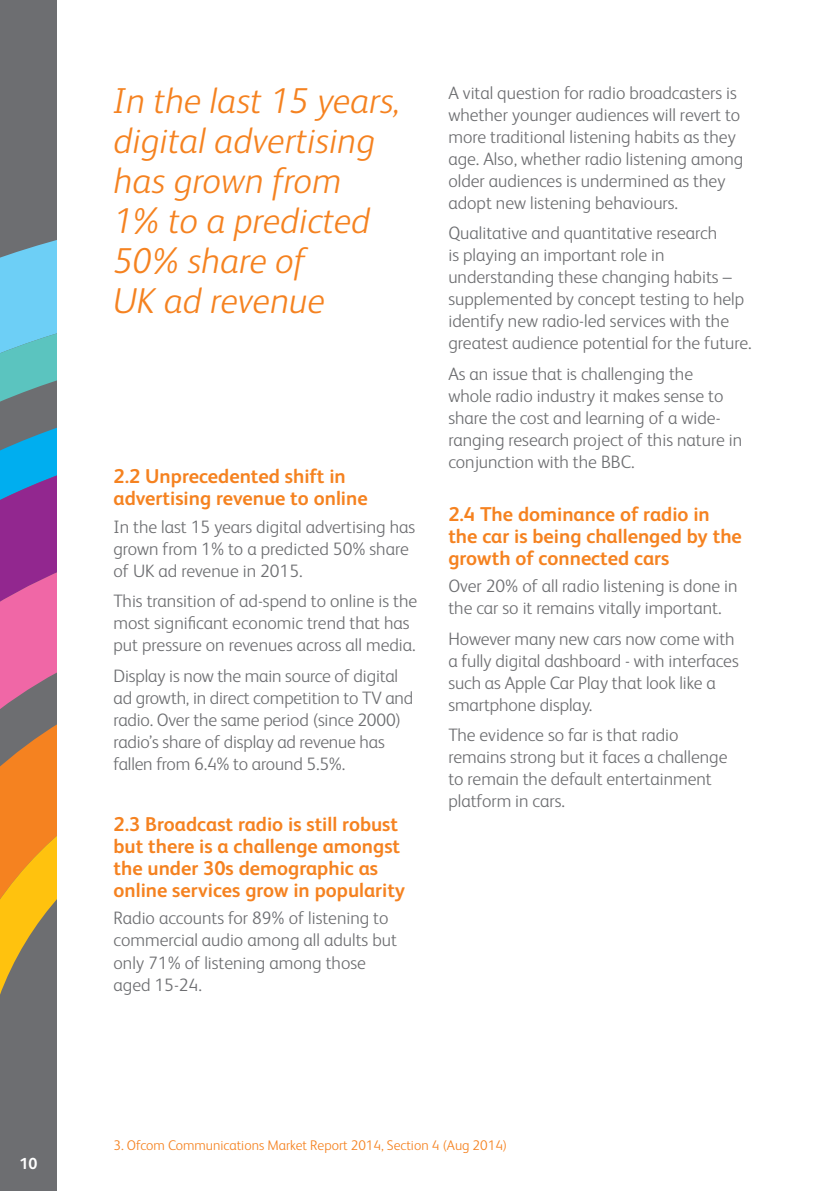
<style>
.page{position:relative;width:840px;height:1191px;background:#fff}
.page>*{position:absolute;margin:0;border:0;box-sizing:border-box;transform-origin:0 0}
.t1{font:italic 300 36px/40px "FS Albert Pro";color:#f58220}
.t2{font:700 20px/22px "FS Albert Pro";color:#f58220}
.t3{font:300 18px/22px "FS Albert Pro";color:#6d6e71}
.t4{font:700 16px "FS Albert Pro";color:#fff}
.t5{font:300 14px "FS Albert Pro";color:#f58220}
</style>
<div class="page">
<div style="left:0;top:0;width:57px;height:1191px;background:#6d6e71"></div>
<svg style="left:0;top:240px;width:57px;height:58px;background:#6dc0e2"></svg>
<svg style="left:0;top:298px;width:57px;height:90px;background:#64c7d8"></svg>
<svg style="left:0;top:388px;width:57px;height:44px"></svg>
<svg style="left:0;top:432px;width:57px;height:90px;background:#4174bf"></svg>
<svg style="left:0;top:522px;width:57px;height:473px"></svg>
<p class="t4" style="left:19px;top:1152px;width:19px">10</p>
<h1 class="t1" style="left:113px;top:78px;width:288px">In the last 15 years, digital advertising has grown from<br>1% to a predicted<br>50% share of<br>UK ad revenue</h1>
<p class="t2" style="left:113px;top:464px;width:255px">2.2 Unprecedented shift in advertising revenue to online</p>
<p class="t3" style="left:113px;top:514px;width:303px">In the last 15 years digital advertising has grown from 1% to a predicted 50% share of UK ad revenue in 2015.</p>
<p class="t3" style="left:113px;top:589px;width:305px">This transition of ad-spend to online is the most significant economic trend that has put pressure on revenues across all media.</p>
<p class="t3" style="left:113px;top:663px;width:301px">Display is now the main source of digital ad growth, in direct competition to TV and radio. Over the same period (since 2000) radio’s share of display ad revenue has fallen from 6.4% to around 5.5%.</p>
<p class="t2" style="left:113px;top:812px;width:293px">2.3 Broadcast radio is still robust but there is a challenge amongst the under 30s demographic as online services grow in popularity</p>
<p class="t3" style="left:113px;top:906px;width:285px">Radio accounts for 89% of listening to commercial audio among all adults but only 71% of listening among those aged 15-24.</p>
<p class="t3" style="left:448px;top:81px;width:296px">A vital question for radio broadcasters is whether younger audiences will revert to more traditional listening habits as they age. Also, whether radio listening among older audiences is undermined as they adopt new listening behaviours.</p>
<p class="t3" style="left:448px;top:221px;width:305px">Qualitative and quantitative research<br>is playing an important role in understanding these changing habits – supplemented by concept testing to help identify new radio-led services with the greatest audience potential for the future.</p>
<p class="t3" style="left:448px;top:362px;width:295px">As an issue that is challenging the<br>whole radio industry it makes sense to share the cost and learning of a wide&shy;ranging research project of this nature in conjunction with the BBC.</p>
<p class="t2" style="left:448px;top:502px;width:295px">2.4 The dominance of radio in the car is being challenged by the growth of connected cars</p>
<p class="t3" style="left:448px;top:574px;width:291px">Over 20% of all radio listening is done in the car so it remains vitally important.</p>
<p class="t3" style="left:448px;top:626px;width:292px">However many new cars now come with a fully digital dashboard - with interfaces such as Apple Car Play that look like a smartphone display.</p>
<p class="t3" style="left:448px;top:723px;width:280px">The evidence so far is that radio remains strong but it faces a challenge to remain the default entertainment platform in cars.</p>
<p class="t5" style="left:113px;top:1135px;width:395px">3. Ofcom Communications Market Report 2014, Section 4 (Aug 2014)</p>
</div>
